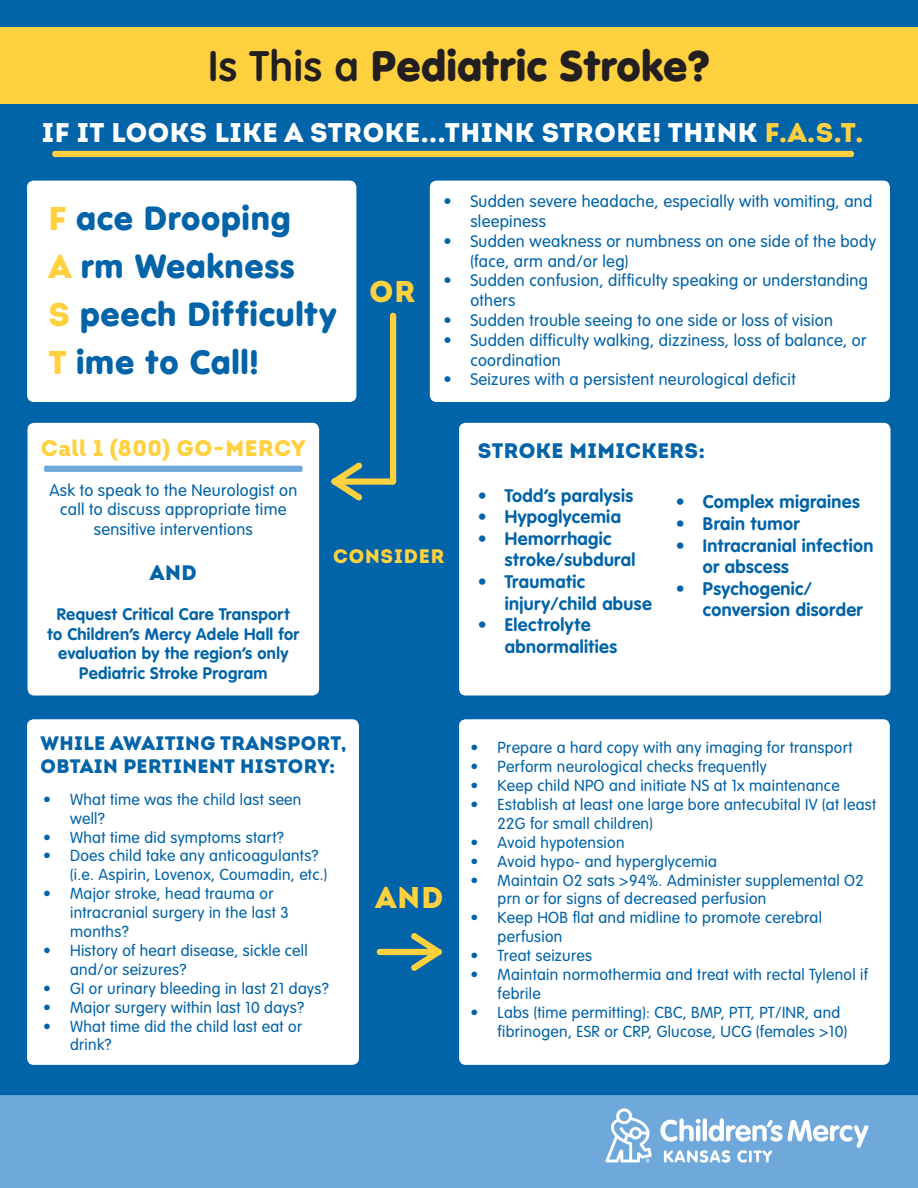
<style>
.page{position:relative;width:918px;height:1188px;background:#0163a8}
.page>*{position:absolute;margin:0;border:0;box-sizing:border-box;transform-origin:0 0}
.t1{font:900 42px "VAG Rounded Next";letter-spacing:.02em;color:#231f20}
.t2{font:900 33px "VAG Rounded Next";letter-spacing:.04em;color:#0163a8}
.t3{font:900 30px "Intro";color:#ffd13f}
.t4{font:900 27px "Intro";letter-spacing:.02em;color:#fff}
.t5{font:900 22.5px "Intro";letter-spacing:.02em;color:#ffd13f}
.t6{font:900 21px "Intro";letter-spacing:.02em;color:#0163a8}
.t7{font:900 19.5px/23.4px "Intro";letter-spacing:.02em;color:#0163a8}
.t8{font:900 19.5px "Intro";letter-spacing:.04em;color:#ffd13f}
.t9{font:700 18px/21.6px "VAG Rounded Next";letter-spacing:.02em;color:#0163a8}
.t10{font:16.5px/19.8px "VAG Rounded Next";letter-spacing:.02em;color:#0163a8}
.t11{font:700 16.5px/19.8px "VAG Rounded Next";letter-spacing:.02em;color:#0163a8;text-align:center}
.t12{font:15.75px/18.9px "VAG Rounded Next";letter-spacing:.02em;color:#0163a8}
.s1{font-weight:600}
.s2{color:#ffd13f}
.s3{font-family:"Intro";color:#ffd13f}
</style>
<div class="page">
<div style="left:0;top:1095px;width:918px;height:93px;background:#6fa9db"></div>
<div style="left:27px;top:181px;width:329px;height:221px;background:#fff;border-radius:7px"></div>
<div style="left:0;top:27px;width:918px;height:77px;background:#ffd13f"></div>
<div style="left:430px;top:181px;width:460px;height:221px;background:#fff;border-radius:7px"></div>
<div style="left:28px;top:423px;width:291px;height:273px;background:#fff;border-radius:7px"></div>
<div style="left:459px;top:423px;width:431px;height:273px;background:#fff;border-radius:7px"></div>
<div style="left:27px;top:719px;width:332px;height:346px;background:#fff;border-radius:7px"></div>
<div style="left:459px;top:719px;width:431px;height:346px;background:#fff;border-radius:7px"></div>
<div style="left:53px;top:151px;width:800px;height:6px;background:#ffd13f;border-radius:2px"></div>
<div style="left:390px;top:314px;width:6px;height:169px;background:#ffd13f;border-radius:2px"></div>
<div style="left:333px;top:478px;width:62px;height:7px;background:#ffd13f;border-radius:2px"></div>
<svg style="left:331px;top:462px;width:32px;height:39px"></svg>
<div style="left:379px;top:949px;width:61px;height:6px;background:#ffd13f;border-radius:2px"></div>
<svg style="left:411px;top:933px;width:31px;height:38px"></svg>
<svg style="left:605px;top:1108px;width:47px;height:54px;background:#9ec5e6"></svg>
<svg style="left:660px;top:1118px;width:208px;height:44px;background:#99c2e5"></svg>
<svg style="left:376px;top:948px;width:12px;height:8px"></svg>
<div style="left:44px;top:466px;width:258px;height:6px;background:#6fa9db;border-radius:2px"></div>
<p class="t1" style="left:209px;top:38px;width:502px"><span class="s1">Is This a</span> Pediatric Stroke?</p>
<p class="t4" style="left:42px;top:115px;width:823px">IF IT LOOKS LIKE A STROKE...THINK STROKE! THINK <span class="s2">F.A.S.T.</span></p>
<p class="t2" style="left:48px;top:196px;width:243px"><span class="s3">F</span> ace Drooping</p>
<p class="t2" style="left:48px;top:244px;width:248px"><span class="s3">A</span> rm Weakness</p>
<p class="t2" style="left:48px;top:292px;width:290px"><span class="s3">S</span> peech Difficulty</p>
<p class="t2" style="left:48px;top:340px;width:211px"><span class="s3">T</span> ime to Call!</p>
<p class="t3" style="left:370px;top:272px;width:47px">OR</p>
<p class="t10" style="left:470px;top:192px;width:404px;text-indent:-27px">• Sudden severe headache, especially with vomiting, and sleepiness</p>
<p class="t10" style="left:470px;top:232px;width:407px;text-indent:-27px">• Sudden weakness or numbness on one side of the body (face, arm and/or leg)</p>
<p class="t10" style="left:470px;top:271px;width:399px;text-indent:-27px">• Sudden confusion, difficulty speaking or understanding others</p>
<p class="t10" style="left:443px;top:311px;width:391px">• Sudden trouble seeing to one side or loss of vision</p>
<p class="t10" style="left:470px;top:331px;width:398px;text-indent:-27px">• Sudden difficulty walking, dizziness, loss of balance, or coordination</p>
<p class="t10" style="left:443px;top:370px;width:354px">• Seizures with a persistent neurological deficit</p>
<p class="t5" style="left:41px;top:433px;width:266px">Call 1 (800) GO-MERCY</p>
<p class="t10" style="left:49px;top:480px;width:249px">Ask to speak to the Neurologist on</p>
<p class="t10" style="left:60px;top:500px;width:228px">call to discuss appropriate time</p>
<p class="t10" style="left:94px;top:520px;width:161px">sensitive interventions</p>
<p class="t6" style="left:150px;top:559px;width:48px">AND</p>
<p class="t11" style="left:47px;top:604px;width:253px">Request Critical Care Transport to Children’s Mercy Adele Hall for evaluation by the region’s only<br>Pediatric Stroke Program</p>
<p class="t8" style="left:333px;top:543px;width:112px">CONSIDER</p>
<p class="t7" style="left:41px;top:731px;width:308px">WHILE AWAITING TRANSPORT,<br>OBTAIN PERTINENT HISTORY:</p>
<p class="t12" style="left:70px;top:790px;width:233px;text-indent:-27px">• What time was the child last seen well?</p>
<p class="t12" style="left:43px;top:828px;width:242px">• What time did symptoms start?</p>
<p class="t12" style="left:70px;top:847px;width:259px;text-indent:-27px">• Does child take any anticoagulants? (i.e. Aspirin, Lovenox, Coumadin, etc.)</p>
<p class="t12" style="left:70px;top:885px;width:220px;text-indent:-27px">• Major stroke, head trauma or intracranial surgery in the last 3 months?</p>
<p class="t12" style="left:70px;top:941px;width:239px;text-indent:-27px">• History of heart disease, sickle cell and/or seizures?</p>
<p class="t12" style="left:43px;top:979px;width:287px">• GI or urinary bleeding in last 21 days?</p>
<p class="t12" style="left:43px;top:998px;width:263px">• Major surgery within last 10 days?</p>
<p class="t12" style="left:70px;top:1017px;width:234px;text-indent:-27px">• What time did the child last eat or drink?</p>
<p class="t3" style="left:375px;top:877px;width:69px">AND</p>
<p class="t6" style="left:478px;top:437px;width:229px">STROKE MIMICKERS:</p>
<p class="t9" style="left:478px;top:485px;width:157px">• Todd’s paralysis</p>
<p class="t9" style="left:478px;top:506px;width:145px">• Hypoglycemia</p>
<p class="t9" style="left:505px;top:528px;width:132px;text-indent:-27px">• Hemorrhagic stroke/subdural</p>
<p class="t9" style="left:505px;top:571px;width:148px;text-indent:-27px">• Traumatic injury/child abuse</p>
<p class="t9" style="left:505px;top:614px;width:114px;text-indent:-27px">• Electrolyte abnormalities</p>
<p class="t9" style="left:676px;top:491px;width:186px">• Complex migraines</p>
<p class="t9" style="left:676px;top:513px;width:125px">• Brain tumor</p>
<p class="t9" style="left:703px;top:535px;width:172px;text-indent:-27px">• Intracranial infection or abscess</p>
<p class="t9" style="left:703px;top:578px;width:161px;text-indent:-27px">• Psychogenic/ conversion disorder</p>
<p class="t12" style="left:471px;top:739px;width:384px">• Prepare a hard copy with any imaging for transport</p>
<p class="t12" style="left:471px;top:758px;width:297px">• Perform neurological checks frequently</p>
<p class="t12" style="left:471px;top:776px;width:371px">• Keep child NPO and initiate NS at 1x maintenance</p>
<p class="t12" style="left:498px;top:795px;width:380px;text-indent:-27px">• Establish at least one large bore antecubital IV (at least<br>22G for small children)</p>
<p class="t12" style="left:471px;top:833px;width:155px">• Avoid hypotension</p>
<p class="t12" style="left:471px;top:852px;width:248px">• Avoid hypo- and hyperglycemia</p>
<p class="t12" style="left:498px;top:871px;width:368px;text-indent:-27px">• Maintain O2 sats &gt;94%. Administer supplemental O2 prn or for signs of decreased perfusion</p>
<p class="t12" style="left:498px;top:909px;width:326px;text-indent:-27px">• Keep HOB flat and midline to promote cerebral perfusion</p>
<p class="t12" style="left:471px;top:947px;width:123px">• Treat seizures</p>
<p class="t12" style="left:498px;top:965px;width:372px;text-indent:-27px">• Maintain normothermia and treat with rectal Tylenol if febrile</p>
<p class="t12" style="left:498px;top:1003px;width:351px;text-indent:-27px">• Labs (time permitting): CBC, BMP, PTT, PT/INR, and fibrinogen, ESR or CRP, Glucose, UCG (females &gt;10)</p>
</div>
